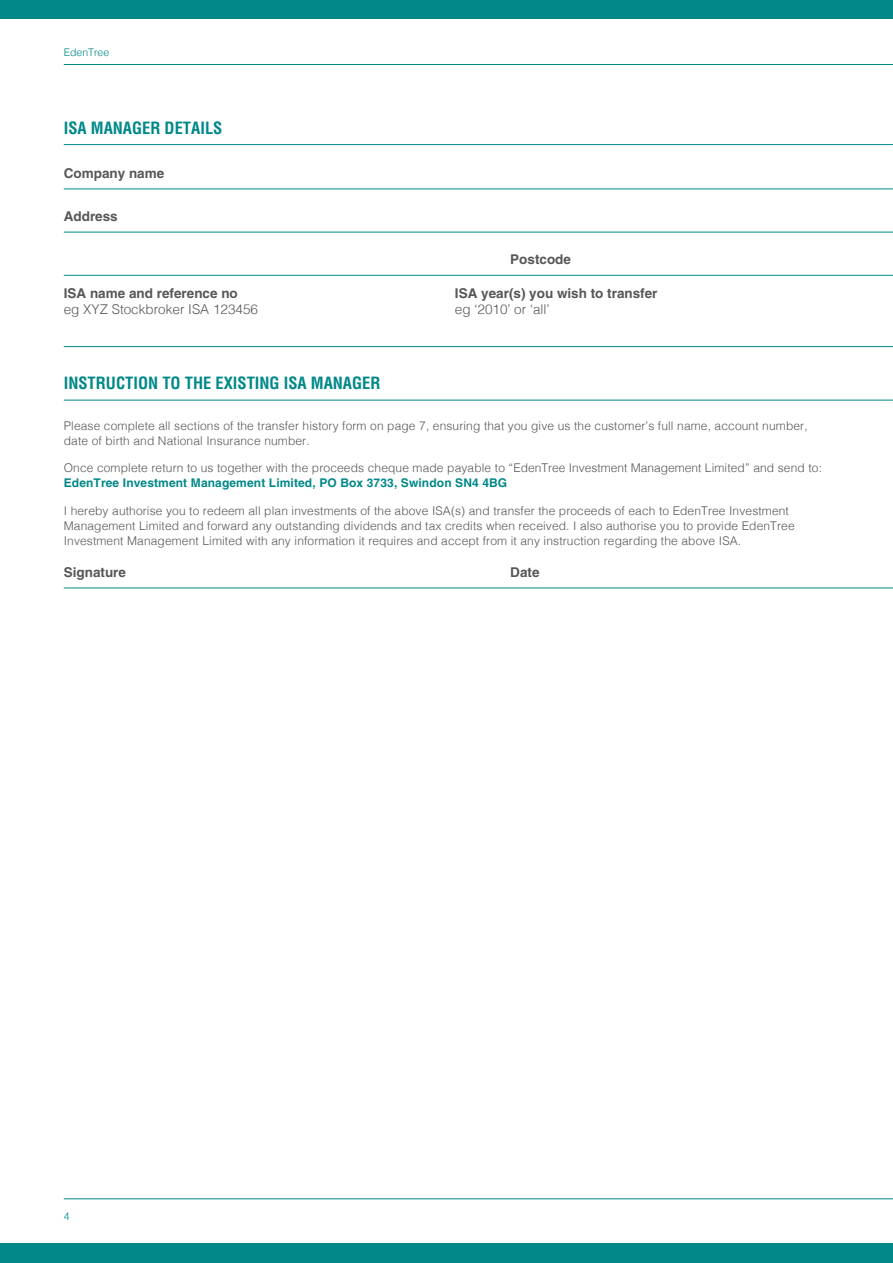
<style>
.page{position:relative;width:893px;height:1263px;background:#fff}
.page>*{position:absolute;margin:0;border:0;box-sizing:border-box;transform-origin:0 0}
.t1{font:700 condensed 16.5px "Helvetica";color:#008889}
.t2{font:700 13.5px "Helvetica";color:#575756}
.t3{font:300 13.5px "Helvetica";color:#575756}
.t4{font:300 12px/15px "Helvetica";letter-spacing:.01em;color:#575756}
.t5{font:700 12px "Helvetica";letter-spacing:.01em;color:#008889}
.t6{font:300 10.5px "Helvetica";color:#008889}
</style>
<div class="page">
<hr style="left:64px;top:1198px;width:829px;height:1px;background:#008889">
<hr style="left:64px;top:64px;width:829px;height:1px;background:#008889">
<div style="left:0;top:1244px;width:893px;height:19px;background:#008889"></div>
<div style="left:0;top:0;width:893px;height:18px;background:#008889"></div>
<hr style="left:64px;top:144px;width:829px;height:1px;background:#008889">
<hr style="left:64px;top:188px;width:829px;height:1px;background:#008889">
<hr style="left:64px;top:232px;width:829px;height:1px;background:#008889">
<hr style="left:64px;top:346px;width:829px;height:1px;background:#008889">
<hr style="left:64px;top:275px;width:829px;height:1px;background:#008889">
<hr style="left:64px;top:588px;width:829px;height:1px;background:#008889">
<hr style="left:64px;top:400px;width:829px;height:1px;background:#008889">
<p class="t6" style="left:64px;top:43px;width:47px">EdenTree</p>
<h1 class="t1" style="left:64px;top:118px;width:160px">ISA MANAGER DETAILS</h1>
<p class="t2" style="left:64px;top:165px;width:102px">Company name</p>
<p class="t2" style="left:64px;top:208px;width:56px">Address</p>
<p class="t2" style="left:64px;top:285px;width:176px">ISA name and reference no</p>
<p class="t3" style="left:64px;top:298px;width:196px">eg XYZ Stockbroker ISA 123456</p>
<p class="t2" style="left:510px;top:251px;width:62px">Postcode</p>
<p class="t2" style="left:455px;top:285px;width:204px">ISA year(s) you wish to transfer</p>
<p class="t3" style="left:455px;top:298px;width:96px">eg ‘2010’ or ‘all’</p>
<h1 class="t1" style="left:64px;top:373px;width:318px">INSTRUCTION TO THE EXISTING ISA MANAGER</h1>
<p class="t4" style="left:64px;top:417px;width:745px">Please complete all sections of the transfer history form on page 7, ensuring that you give us the customer’s full name, account number, date of birth and National Insurance number.</p>
<p class="t4" style="left:64px;top:460px;width:760px">Once complete return to us together with the proceeds cheque made payable to “EdenTree Investment Management Limited” and send to:</p>
<p class="t5" style="left:64px;top:476px;width:445px">EdenTree Investment Management Limited, PO Box 3733, Swindon SN4 4BG</p>
<p class="t4" style="left:64px;top:502px;width:732px">I hereby authorise you to redeem all plan investments of the above ISA(s) and transfer the proceeds of each to EdenTree Investment<br>Management Limited and forward any outstanding dividends and tax credits when received. I also authorise you to provide EdenTree<br>Investment Management Limited with any information it requires and accept from it any instruction regarding the above ISA.</p>
<p class="t2" style="left:64px;top:564px;width:64px">Signature</p>
<p class="t2" style="left:510px;top:564px;width:31px">Date</p>
<p class="t6" style="left:64px;top:1207px;width:7px">4</p>
</div>
